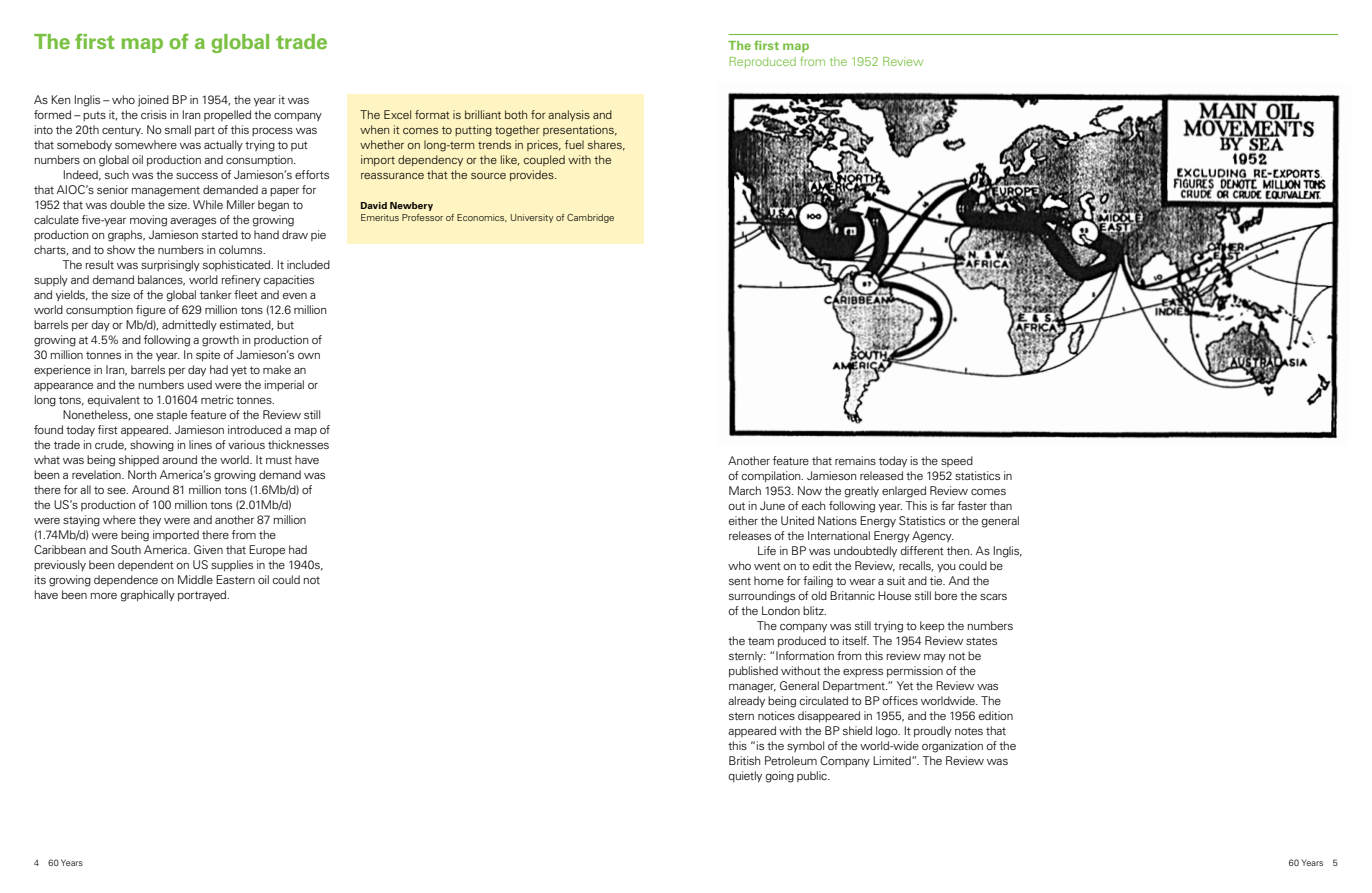
<style>
.page{position:relative;width:1372px;height:893px;background:#fff}
.page>*{position:absolute;margin:0;border:0;box-sizing:border-box;transform-origin:0 0}
.t1{font:700 21px "Univers GT";letter-spacing:-.02em;color:#7ac143}
.t2{font:300 12.75px "Univers GT";letter-spacing:-.01em;color:#7ac143}
.t3{font:700 12.75px "Univers GT";letter-spacing:.005em;color:#7ac143}
.t4{font:300 12px/15px "Univers GT";letter-spacing:-.015em;color:#000}
.t5{font:300 9.75px "Univers GT";color:#000}
.t6{font:700 9.75px "Univers GT";letter-spacing:.015em;color:#000}
.t7{font:300 9px "Univers GT";letter-spacing:.005em;color:#000}
</style>
<div class="page">
<img style="left:727px;top:92px;width:613px;height:347px">
<hr style="left:728px;top:34px;width:609px;height:1px;background:#7ac143">
<div style="left:347px;top:94px;width:296px;height:150px;background:#fff5c2"></div>
<h1 class="t1" style="left:34px;top:30px;width:295px">The first map of a global trade</h1>
<p class="t4" style="left:34px;top:92px;width:289px">As Ken Inglis – who joined BP in 1954, the year it was formed – puts it, the crisis in Iran propelled the company into the 20th century. No small part of this process was that somebody somewhere was actually trying to put numbers on global oil production and consumption.</p>
<p class="t4" style="left:34px;top:167px;width:297px;text-indent:29px">Indeed, such was the success of Jamieson’s efforts that AIOC’s senior management demanded a paper for 1952 that was double the size. While Miller began to calculate five-year moving averages of the growing production on graphs, Jamieson started to hand draw pie charts, and to show the numbers in columns.</p>
<p class="t4" style="left:34px;top:257px;width:297px;text-indent:29px">The result was surprisingly sophisticated. It included supply and demand balances, world refinery capacities and yields, the size of the global tanker fleet and even a world consumption figure of 629 million tons (12.6 million barrels per day or Mb/d), admittedly estimated, but growing at 4.5% and following a growth in production of 30 million tonnes in the year. In spite of Jamieson’s own experience in Iran, barrels per day had yet to make an appearance and the numbers used were the imperial or long tons, equivalent to 1.01604 metric tonnes.</p>
<p class="t4" style="left:34px;top:407px;width:297px;text-indent:29px">Nonetheless, one staple feature of the Review still found today first appeared. Jamieson introduced a map of the trade in crude, showing in lines of various thicknesses what was being shipped around the world. It must have been a revelation. North America’s growing demand was there for all to see. Around 81 million tons (1.6Mb/d) of the US’s production of 100 million tons (2.01Mb/d)<br>were staying where they were and another 87 million (1.74Mb/d) were being imported there from the Caribbean and South America. Given that Europe had previously been dependent on US supplies in the 1940s, its growing dependence on Middle Eastern oil could not have been more graphically portrayed.</p>
<p class="t4" style="left:360px;top:107px;width:267px">The Excel format is brilliant both for analysis and when it comes to putting together presentations, whether on long-term trends in prices, fuel shares, import dependency or the like, coupled with the reassurance that the source provides.</p>
<p class="t6" style="left:360px;top:200px;width:74px">David Newbery</p>
<p class="t5" style="left:360px;top:211px;width:256px">Emeritus Professor of Economics, University of Cambridge</p>
<p class="t3" style="left:728px;top:38px;width:82px">The first map</p>
<p class="t2" style="left:728px;top:54px;width:197px">Reproduced from the 1952 Review</p>
<p class="t4" style="left:728px;top:453px;width:293px">Another feature that remains today is the speed<br>of compilation. Jamieson released the 1952 statistics in March 1953. Now the greatly enlarged Review comes out in June of each following year. This is far faster than either the United Nations Energy Statistics or the general releases of the International Energy Agency.</p>
<p class="t4" style="left:728px;top:543px;width:296px;text-indent:29px">Life in BP was undoubtedly different then. As Inglis, who went on to edit the Review, recalls, you could be sent home for failing to wear a suit and tie. And the surroundings of old Britannic House still bore the scars<br>of the London blitz.</p>
<p class="t4" style="left:728px;top:618px;width:289px;text-indent:29px">The company was still trying to keep the numbers the team produced to itself. The 1954 Review states sternly: “Information from this review may not be published without the express permission of the manager, General Department.” Yet the Review was already being circulated to BP offices worldwide. The stern notices disappeared in 1955, and the 1956 edition appeared with the BP shield logo. It proudly notes that this “is the symbol of the world-wide organization of the British Petroleum Company Limited”. The Review was quietly going public.</p>
<p class="t7" style="left:34px;top:857px;width:51px">4 60 Years</p>
<p class="t7" style="left:1288px;top:857px;width:51px">60 Years 5</p>
</div>
